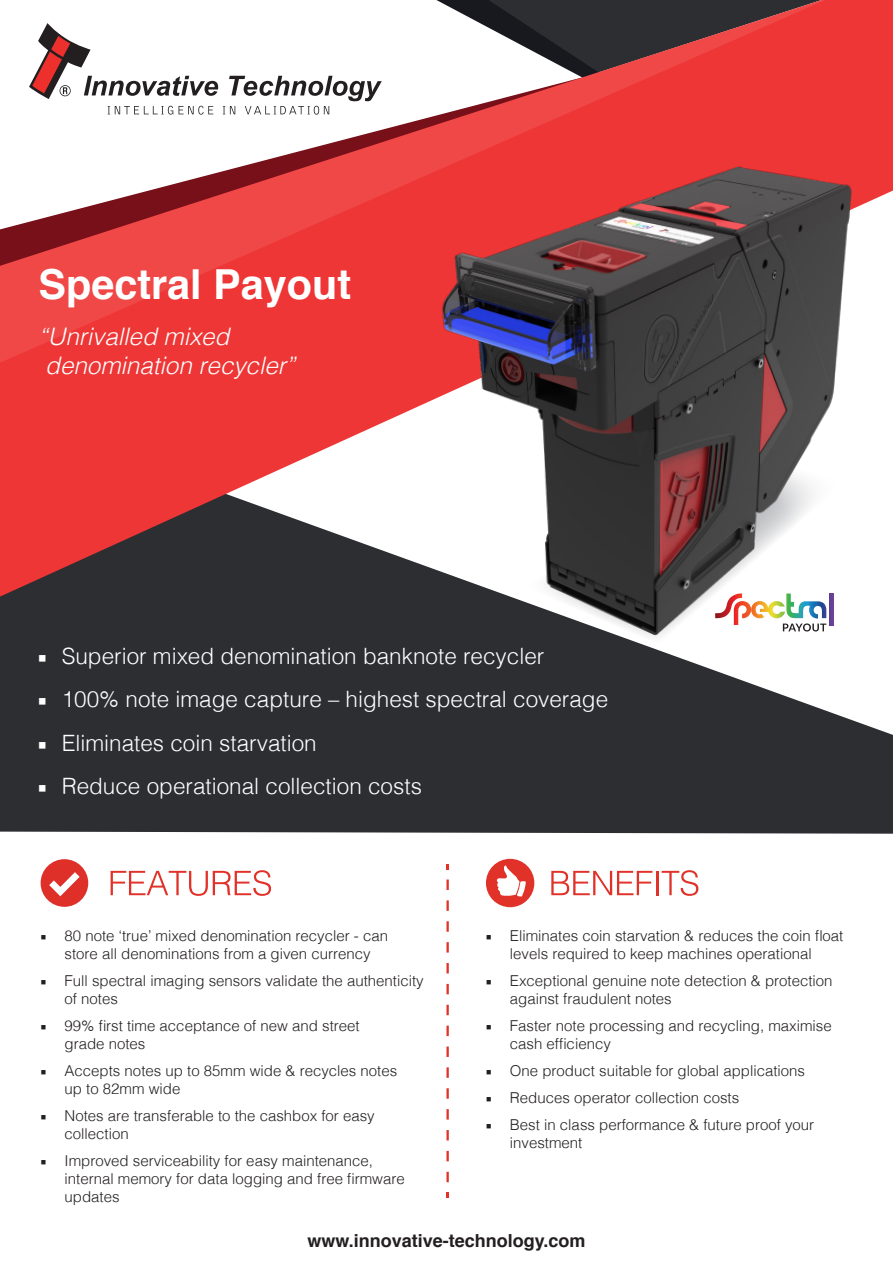
<style>
.page{position:relative;width:893px;height:1263px;background:#fff}
.page>*{position:absolute;margin:0;border:0;box-sizing:border-box;transform-origin:0 0}
.t1{font:700 41.4px "Helvetica";color:#fff}
.t2{font:italic 300 24.15px/29.1px "Helvetica";color:#fff}
.t3{font:300 22.5px "Helvetica";color:#fff}
.t4{font:700 18px "Helvetica";color:#231f20}
.t5{font:300 15px/18px "Helvetica";color:#231f20}
.s1{font-family:"Minion Pro";font-weight:400}
</style>
<div class="page">
<div style="left:0;top:597px;width:893px;height:237px;background:#2c2e32"></div>
<svg style="left:0;top:0;width:893px;height:597px;fill:#ee3636"></svg>
<svg style="left:0;top:0;width:825px;height:363px"></svg>
<svg style="left:446px;top:864px;width:3px;height:5px"></svg>
<svg style="left:446px;top:1172px;width:3px;height:10px"></svg>
<svg style="left:446px;top:1151px;width:3px;height:10px"></svg>
<svg style="left:446px;top:1130px;width:3px;height:10px"></svg>
<svg style="left:446px;top:1109px;width:3px;height:10px"></svg>
<svg style="left:446px;top:1088px;width:3px;height:11px"></svg>
<svg style="left:446px;top:1067px;width:3px;height:11px"></svg>
<svg style="left:446px;top:1046px;width:3px;height:11px"></svg>
<svg style="left:446px;top:1026px;width:3px;height:10px"></svg>
<svg style="left:446px;top:1005px;width:3px;height:10px"></svg>
<svg style="left:446px;top:984px;width:3px;height:10px"></svg>
<svg style="left:446px;top:963px;width:3px;height:10px"></svg>
<svg style="left:446px;top:942px;width:3px;height:10px"></svg>
<svg style="left:446px;top:921px;width:3px;height:11px"></svg>
<svg style="left:446px;top:900px;width:3px;height:11px"></svg>
<svg style="left:446px;top:879px;width:3px;height:11px"></svg>
<svg style="left:446px;top:1193px;width:3px;height:5px"></svg>
<svg style="left:29px;top:0;width:792px;height:115px"></svg>
<svg style="left:111px;top:870px;width:160px;height:26px"></svg>
<svg style="left:41px;top:859px;width:47px;height:48px"></svg>
<svg style="left:551px;top:871px;width:101px;height:24px"></svg>
<hr style="left:656px;top:871px;width:2px;height:24px;background:#e13229">
<svg style="left:662px;top:870px;width:36px;height:26px"></svg>
<svg style="left:486px;top:859px;width:48px;height:48px"></svg>
<img style="left:432px;top:157px;width:428px;height:490px">
<hr style="left:829px;top:593px;width:4px;height:32px;background:#654095">
<svg style="left:715px;top:593px;width:111px;height:38px"></svg>
<h1 class="t1" style="left:38px;top:251px;width:314px">Spectral Payout</h1>
<h2 class="t2" style="left:38px;top:320px;width:258px">“Unrivalled mixed denomination recycler”</h2>
<h3 class="t3" style="left:38px;top:636px;width:508px"><span class="s1">■</span> Superior mixed denomination banknote recycler</h3>
<h3 class="t3" style="left:38px;top:680px;width:572px"><span class="s1">■</span> 100% note image capture – highest spectral coverage</h3>
<h3 class="t3" style="left:38px;top:723px;width:281px"><span class="s1">■</span> Eliminates coin starvation</h3>
<h3 class="t3" style="left:38px;top:767px;width:386px"><span class="s1">■</span> Reduce operational collection costs</h3>
<p class="t5" style="left:41px;top:926px;width:349px;text-align:center"><span class="s1">■</span> 80 note ‘true’ mixed denomination recycler - can store all denominations from a given currency</p>
<p class="t5" style="left:65px;top:971px;width:361px;text-indent:-24px"><span class="s1">■</span> Full spectral imaging sensors validate the authenticity of notes</p>
<p class="t5" style="left:65px;top:1016px;width:297px;text-indent:-24px"><span class="s1">■</span> 99% first time acceptance of new and street grade notes</p>
<p class="t5" style="left:65px;top:1061px;width:334px;text-indent:-24px"><span class="s1">■</span> Accepts notes up to 85mm wide &amp; recycles notes up to 82mm wide</p>
<p class="t5" style="left:65px;top:1106px;width:312px;text-indent:-24px"><span class="s1">■</span> Notes are transferable to the cashbox for easy collection</p>
<p class="t5" style="left:65px;top:1151px;width:342px;text-indent:-24px"><span class="s1">■</span> Improved serviceability for easy maintenance, internal memory for data logging and free firmware updates</p>
<p class="t5" style="left:486px;top:926px;width:359px;text-align:center"><span class="s1">■</span> Eliminates coin starvation &amp; reduces the coin float levels required to keep machines operational</p>
<p class="t5" style="left:510px;top:971px;width:324px;text-indent:-24px"><span class="s1">■</span> Exceptional genuine note detection &amp; protection against fraudulent notes</p>
<p class="t5" style="left:510px;top:1016px;width:323px;text-indent:-24px"><span class="s1">■</span> Faster note processing and recycling, maximise cash efficiency</p>
<p class="t5" style="left:486px;top:1061px;width:321px"><span class="s1">■</span> One product suitable for global applications</p>
<p class="t5" style="left:486px;top:1088px;width:255px"><span class="s1">■</span> Reduces operator collection costs</p>
<p class="t5" style="left:510px;top:1115px;width:306px;text-indent:-24px"><span class="s1">■</span> Best in class performance &amp; future proof your investment</p>
<p class="t4" style="left:307px;top:1226px;width:280px">www.innovative-technology.com</p>
</div>
